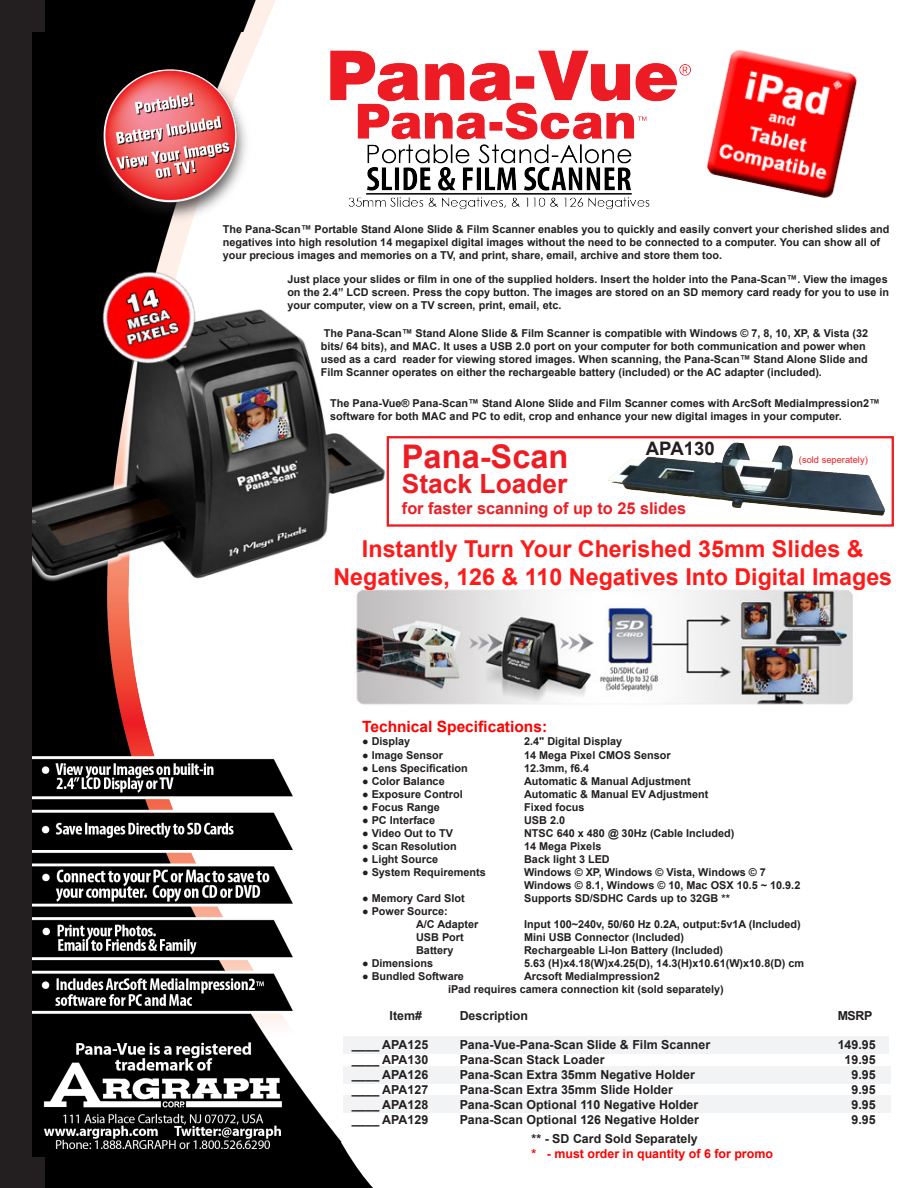
<style>
.page{position:relative;width:918px;height:1188px;background:#fff}
.page>*{position:absolute;margin:0;border:0;box-sizing:border-box;transform-origin:0 0}
.t1{font:700 32.55px "Arial";color:#ee1d23}
.t2{font:700 26.4px "Arial";color:#ee1d23}
.t3{font:700 23.25px/27.9px "Arial";color:#ff1a1a;text-align:center}
.t4{font:700 18.6px "Arial";color:#231f20}
.t5{font:700 16.35px "Arial";color:#ee1d23}
.t6{font:700 15.45px "Arial";color:#fe0000}
.t7{font:700 12.45px "Arial";color:#231f20}
.t8{font:700 12.45px "Arial";color:#fe0000}
.t9{font:700 10.8px/13px "Arial";color:#231f20}
.t10{font:9.3px "Arial";color:#ee1d23}
</style>
<div class="page">
<div style="left:46px;top:0;width:295px;height:1188px;background:#000"></div>
<img style="left:133px;top:0;width:169px;height:32px">
<div style="left:302px;top:0;width:599px;height:91px;background:#fff"></div>
<img style="left:32px;top:32px;width:659px;height:1125px">
<img style="left:351px;top:576px;width:502px;height:140px">
<div style="left:343px;top:1095px;width:548px;height:18px;background:#f2f3f4"></div>
<div style="left:343px;top:1067px;width:548px;height:17px;background:#f2f3f4"></div>
<div style="left:343px;top:1037px;width:546px;height:17px;background:#f2f3f4"></div>
<img style="left:706px;top:49px;width:151px;height:150px">
<img style="left:32px;top:310px;width:361px;height:279px">
<img style="left:89px;top:259px;width:120px;height:120px">
<img style="left:89px;top:63px;width:168px;height:167px">
<img style="left:604px;top:439px;width:281px;height:83px">
<div style="left:387px;top:436px;width:507px;height:91px;border:2px solid #ee1d23"></div>
<div style="left:0;top:0;width:32px;height:1176px;background:#231f20"></div>
<svg style="left:341px;top:1140px;width:107px;height:48px"></svg>
<p class="t9" style="left:223px;top:223px;width:668px">The Pana-Scan™ Portable Stand Alone Slide &amp; Film Scanner enables you to quickly and easily convert your cherished slides and negatives into high resolution 14 megapixel digital images without the need to be connected to a computer. You can show all of your precious images and memories on a TV, and print, share, email, archive and store them too.</p>
<p class="t9" style="left:287px;top:273px;width:603px">Just place your slides or film in one of the supplied holders. Insert the holder into the Pana-Scan™. View the images on the 2.4” LCD screen. Press the copy button. The images are stored on an SD memory card ready for you to use in your computer, view on a TV screen, print, email, etc.</p>
<p class="t9" style="left:321px;top:327px;width:549px">The Pana-Scan™ Stand Alone Slide &amp; Film Scanner is compatible with Windows © 7, 8, 10, XP, &amp; Vista (32 bits/ 64 bits), and MAC. It uses a USB 2.0 port on your computer for both communication and power when used as a card reader for viewing stored images. When scanning, the Pana-Scan™ Stand Alone Slide and Film Scanner operates on either the rechargeable battery (included) or the AC adapter (included).</p>
<p class="t9" style="left:330px;top:396px;width:552px">The Pana-Vue® Pana-Scan™ Stand Alone Slide and Film Scanner comes with ArcSoft MediaImpression2™ software for both MAC and PC to edit, crop and enhance your new digital images in your computer.</p>
<p class="t4" style="left:646px;top:436px;width:70px">APA130</p>
<p class="t1" style="left:402px;top:434px;width:168px">Pana-Scan</p>
<p class="t2" style="left:402px;top:465px;width:167px">Stack Loader</p>
<p class="t5" style="left:402px;top:496px;width:286px">for faster scanning of up to 25 slides</p>
<p class="t10" style="left:799px;top:454px;width:70px">(sold seperately)</p>
<p class="t3" style="left:333px;top:535px;width:560px">Instantly Turn Your Cherished 35mm Slides &amp;<br>Negatives, 126 &amp; 110 Negatives Into Digital Images</p>
<p class="t6" style="left:362px;top:716px;width:187px">Technical Specifications:</p>
<p class="t9" style="left:362px;top:735px;width:50px">● Display</p>
<p class="t9" style="left:524px;top:735px;width:100px">2.4" Digital Display</p>
<p class="t9" style="left:362px;top:748px;width:82px">● Image Sensor</p>
<p class="t9" style="left:524px;top:748px;width:148px">14 Mega Pixel CMOS Sensor</p>
<p class="t9" style="left:362px;top:761px;width:107px">● Lens Specification</p>
<p class="t9" style="left:524px;top:761px;width:67px">12.3mm, f6.4</p>
<p class="t9" style="left:362px;top:774px;width:84px">● Color Balance</p>
<p class="t9" style="left:524px;top:774px;width:168px">Automatic &amp; Manual Adjustment</p>
<p class="t9" style="left:362px;top:787px;width:102px">● Exposure Control</p>
<p class="t9" style="left:524px;top:787px;width:186px">Automatic &amp; Manual EV Adjustment</p>
<p class="t9" style="left:362px;top:800px;width:79px">● Focus Range</p>
<p class="t9" style="left:524px;top:800px;width:62px">Fixed focus</p>
<p class="t9" style="left:362px;top:813px;width:74px">● PC Interface</p>
<p class="t9" style="left:524px;top:813px;width:43px">USB 2.0</p>
<p class="t9" style="left:362px;top:827px;width:92px">● Video Out to TV</p>
<p class="t9" style="left:524px;top:827px;width:212px">NTSC 640 x 480 @ 30Hz (Cable Included)</p>
<p class="t9" style="left:362px;top:840px;width:96px">● Scan Resolution</p>
<p class="t9" style="left:524px;top:840px;width:79px">14 Mega Pixels</p>
<p class="t9" style="left:362px;top:853px;width:77px">● Light Source</p>
<p class="t9" style="left:524px;top:853px;width:87px">Back light 3 LED</p>
<p class="t9" style="left:362px;top:866px;width:125px">● System Requirements</p>
<p class="t9" style="left:524px;top:866px;width:243px">Windows © XP, Windows © Vista, Windows © 7</p>
<p class="t9" style="left:524px;top:879px;width:278px">Windows © 8.1, Windows © 10, Mac OSX 10.5 ~ 10.9.2</p>
<p class="t9" style="left:362px;top:892px;width:104px">● Memory Card Slot</p>
<p class="t9" style="left:524px;top:892px;width:207px">Supports SD/SDHC Cards up to 32GB **</p>
<p class="t9" style="left:362px;top:905px;width:87px">● Power Source:</p>
<p class="t9" style="left:416px;top:918px;width:64px">A/C Adapter</p>
<p class="t9" style="left:524px;top:918px;width:278px">Input 100~240v, 50/60 Hz 0.2A, output:5v1A (Included)</p>
<p class="t9" style="left:416px;top:931px;width:49px">USB Port</p>
<p class="t9" style="left:524px;top:931px;width:161px">Mini USB Connector (Included)</p>
<p class="t9" style="left:416px;top:944px;width:39px">Battery</p>
<p class="t9" style="left:524px;top:944px;width:201px">Rechargeable Li-Ion Battery (Included)</p>
<p class="t9" style="left:362px;top:957px;width:73px">● Dimensions</p>
<p class="t9" style="left:524px;top:957px;width:282px">5.63 (H)x4.18(W)x4.25(D), 14.3(H)x10.61(W)x10.8(D) cm</p>
<p class="t9" style="left:362px;top:970px;width:103px">● Bundled Software</p>
<p class="t9" style="left:524px;top:970px;width:137px">Arcsoft MediaImpression2</p>
<p class="t9" style="left:448px;top:983px;width:277px">iPad requires camera connection kit (sold separately)</p>
<p class="t7" style="left:390px;top:1007px;width:34px">Item#</p>
<p class="t7" style="left:460px;top:1007px;width:70px">Description</p>
<p class="t7" style="left:838px;top:1007px;width:36px">MSRP</p>
<p class="t7" style="left:352px;top:1036px;width:78px">____ APA125</p>
<p class="t7" style="left:460px;top:1036px;width:252px">Pana-Vue-Pana-Scan Slide &amp; Film Scanner</p>
<p class="t7" style="left:838px;top:1036px;width:39px">149.95</p>
<p class="t7" style="left:352px;top:1051px;width:78px">____ APA130</p>
<p class="t7" style="left:460px;top:1051px;width:146px">Pana-Scan Stack Loader</p>
<p class="t7" style="left:845px;top:1051px;width:33px">19.95</p>
<p class="t7" style="left:352px;top:1066px;width:78px">____ APA126</p>
<p class="t7" style="left:460px;top:1066px;width:237px">Pana-Scan Extra 35mm Negative Holder</p>
<p class="t7" style="left:851px;top:1066px;width:26px">9.95</p>
<p class="t7" style="left:352px;top:1081px;width:78px">____ APA127</p>
<p class="t7" style="left:460px;top:1081px;width:215px">Pana-Scan Extra 35mm Slide Holder</p>
<p class="t7" style="left:851px;top:1081px;width:26px">9.95</p>
<p class="t7" style="left:352px;top:1096px;width:78px">____ APA128</p>
<p class="t7" style="left:460px;top:1096px;width:240px">Pana-Scan Optional 110 Negative Holder</p>
<p class="t7" style="left:851px;top:1096px;width:26px">9.95</p>
<p class="t7" style="left:352px;top:1111px;width:78px">____ APA129</p>
<p class="t7" style="left:460px;top:1111px;width:241px">Pana-Scan Optional 126 Negative Holder</p>
<p class="t7" style="left:851px;top:1111px;width:26px">9.95</p>
<p class="t7" style="left:532px;top:1130px;width:168px">** - SD Card Sold Separately</p>
<p class="t8" style="left:532px;top:1144px;width:243px">* - must order in quantity of 6 for promo</p>
</div>
